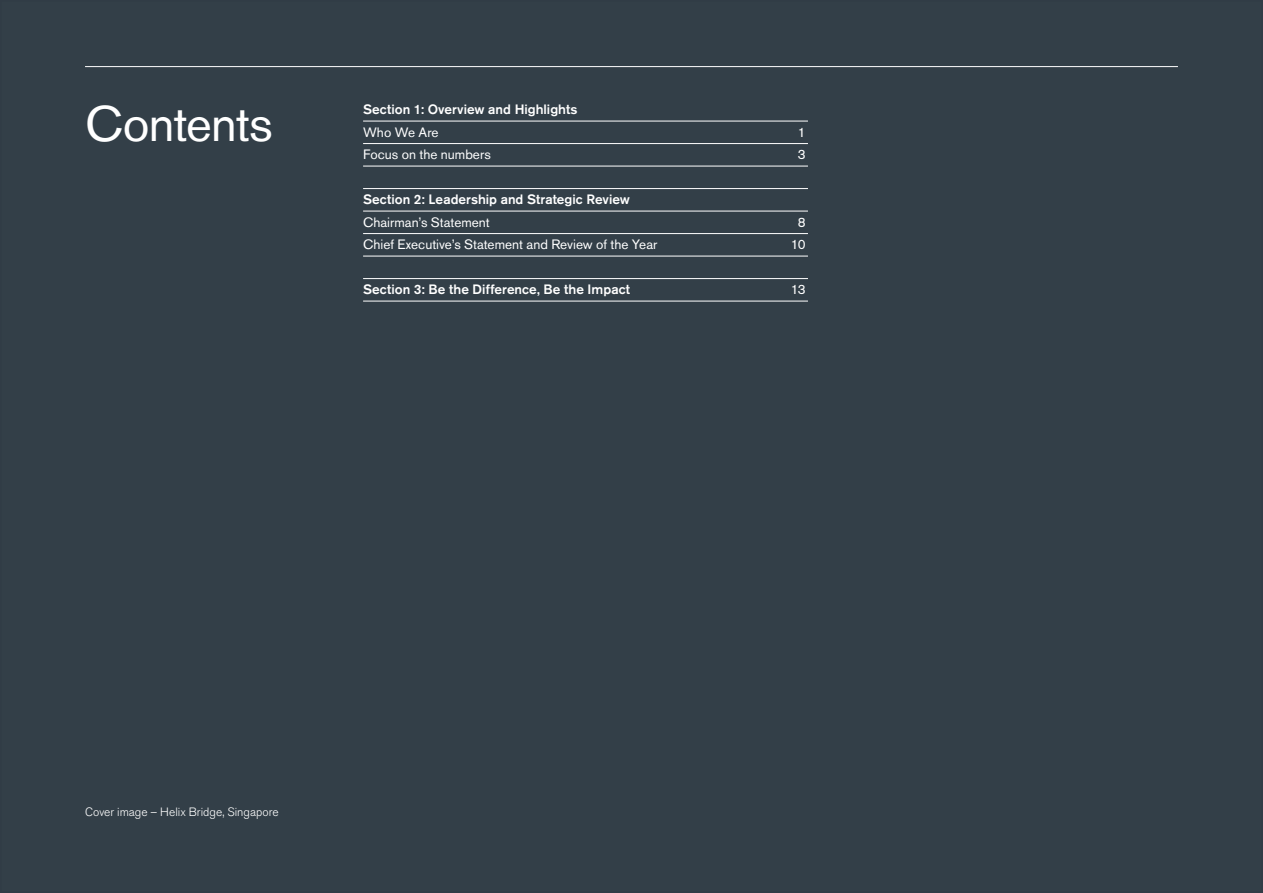
<style>
.page{position:relative;width:1263px;height:893px;background:#fff}
.page>*{position:absolute;margin:0;border:0;box-sizing:border-box;transform-origin:0 0}
.t1{font:49.5px "Akzidenz Grotesk BE";letter-spacing:-.02em;color:#fff}
.t2{font:500 13.5px "Akzidenz Grotesk BE";color:#fff}
.t3{font:13.5px "Akzidenz Grotesk BE";color:#fff}
.t4{font:300 12px "Akzidenz Grotesk BE";letter-spacing:.005em;color:#fff}
</style>
<div class="page">
<div style="left:1px;top:1px;width:1261px;height:891px;background:#333f48"></div>
<hr style="left:363px;top:121px;width:445px;height:1px;background:#fff">
<hr style="left:363px;top:143px;width:445px;height:1px;background:#fff">
<hr style="left:363px;top:166px;width:445px;height:1px;background:#fff">
<hr style="left:363px;top:188px;width:445px;height:1px;background:#fff">
<hr style="left:363px;top:211px;width:445px;height:1px;background:#fff">
<hr style="left:363px;top:233px;width:445px;height:1px;background:#fff">
<hr style="left:363px;top:256px;width:445px;height:1px;background:#fff">
<hr style="left:363px;top:278px;width:445px;height:1px;background:#fff">
<hr style="left:363px;top:301px;width:445px;height:1px;background:#fff">
<hr style="left:85px;top:66px;width:1093px;height:1px;background:#fff">
<h1 class="t1" style="left:85px;top:95px;width:189px">Contents</h1>
<p class="t2" style="left:363px;top:101px;width:216px">Section 1: Overview and Highlights</p>
<p class="t3" style="left:363px;top:124px;width:77px">Who We Are</p>
<p class="t3" style="left:798px;top:124px;width:9px">1</p>
<p class="t3" style="left:363px;top:147px;width:129px">Focus on the numbers</p>
<p class="t3" style="left:798px;top:147px;width:9px">3</p>
<p class="t2" style="left:363px;top:191px;width:268px">Section 2: Leadership and Strategic Review</p>
<p class="t3" style="left:363px;top:214px;width:128px">Chairman’s Statement</p>
<p class="t3" style="left:798px;top:214px;width:9px">8</p>
<p class="t3" style="left:363px;top:237px;width:296px">Chief Executive’s Statement and Review of the Year</p>
<p class="t3" style="left:791px;top:237px;width:16px">10</p>
<p class="t2" style="left:363px;top:281px;width:268px">Section 3: Be the Difference, Be the Impact</p>
<p class="t3" style="left:791px;top:282px;width:16px">13</p>
<p class="t4" style="left:85px;top:806px;width:195px">Cover image – Helix Bridge, Singapore</p>
</div>
